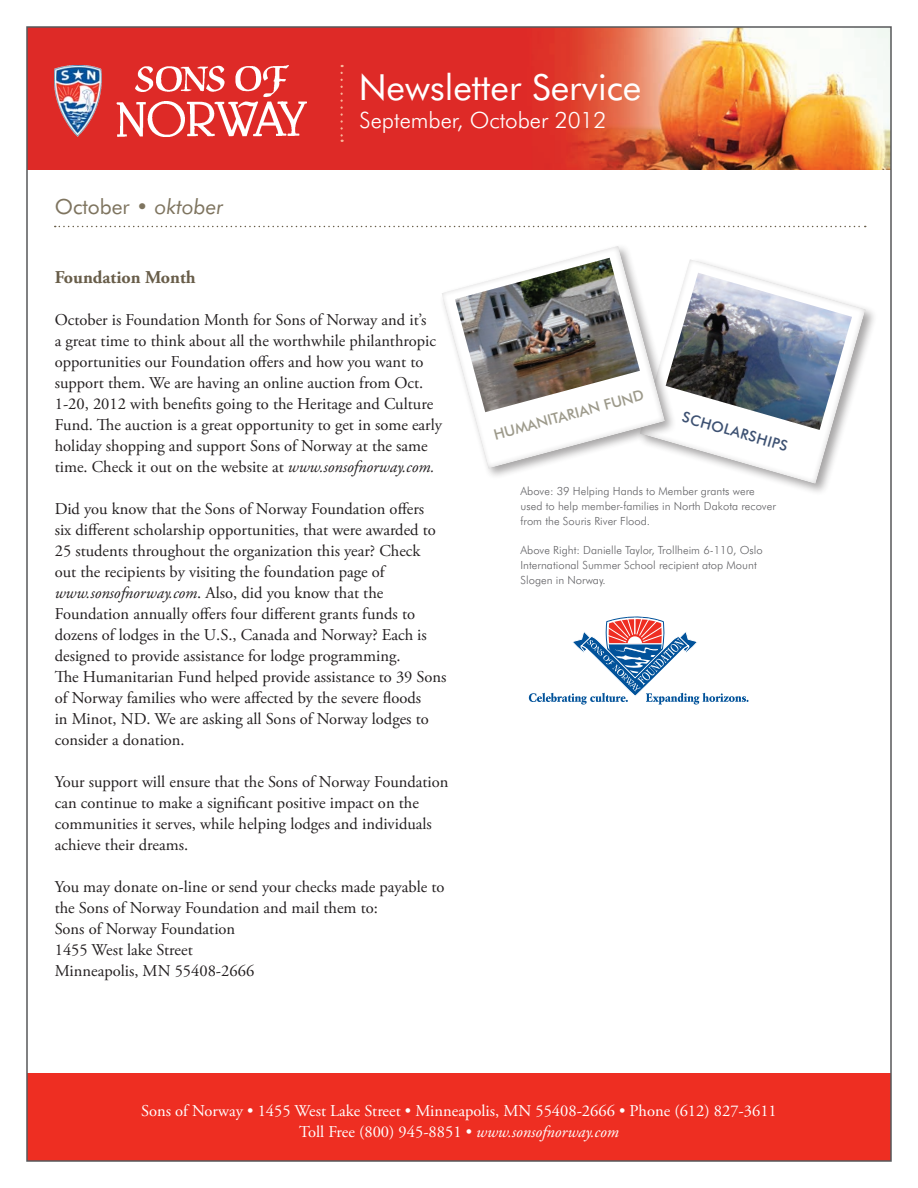
<style>
.page{position:relative;width:918px;height:1188px;background:#fff}
.page>*{position:absolute;margin:0;border:0;box-sizing:border-box;transform-origin:0 0}
.t1{font:36px "Futura BT";color:#fff}
.t2{font:300 22.5px "Futura BT";color:#fff}
.t3{font:21px "Futura BT";color:#7e745f}
.NS_Article_Titles{font:700 18px "Adobe Garamond Pro";color:#685d49}
.t4{font:16.5px/21px "Adobe Garamond Pro";color:#231f20}
.t5{font:16.5px/21px "Adobe Garamond Pro";color:#fff;text-align:center}
.t6{font:500 14.55px "Futura BT";color:#9d9a8b}
.t7{font:500 14.55px "Futura BT";color:#3d5172}
.t8{font:300 11.25px/14.9px "Futura BT";color:#636366}
.s1{font-style:italic}
</style>
<div class="page">
<img style="left:29px;top:29px;width:860px;height:141px">
<div style="left:27px;top:1073px;width:864px;height:88px;background:#ee2e22"></div>
<img style="left:54px;top:111px;width:252px;height:25px">
<svg style="left:340px;top:111px;width:3px;height:31px"></svg>
<img style="left:29px;top:65px;width:860px;height:46px">
<svg style="left:677px;top:259px;width:192px;height:227px"></svg>
<img style="left:677px;top:273px;width:175px;height:157px">
<svg style="left:55px;top:226px;width:811px;height:1px"></svg>
<svg style="left:529px;top:617px;width:220px;height:88px"></svg>
<div style="left:439px;top:243px;width:238px;height:238px;background:#231f20;opacity:.4"></div>
<svg style="left:441px;top:244px;width:227px;height:226px"></svg>
<img style="left:455px;top:258px;width:185px;height:154px">
<h1 class="t1" style="left:359px;top:65px;width:284px">Newsletter Service</h1>
<p class="t3" style="left:55px;top:194px;width:170px">October • <span class="s1">oktober</span></p>
<h2 class="t2" style="left:360px;top:107px;width:249px">September, October 2012</h2>
<p class="NS_Article_Titles" style="left:55px;top:267px;width:143px">Foundation Month</p>
<p class="t4" style="left:55px;top:310px;width:389px">October is Foundation Month for Sons of Norway and it’s<br>a great time to think about all the worthwhile philanthropic opportunities our Foundation offers and how you want to support them. We are having an online auction from Oct.<br>1-20, 2012 with benefits going to the Heritage and Culture Fund. The auction is a great opportunity to get in some early holiday shopping and support Sons of Norway at the same time. Check it out on the website at <span class="s1">www.sonsofnorway.com.</span></p>
<p class="t4" style="left:55px;top:499px;width:371px">Did you know that the Sons of Norway Foundation offers</p>
<p class="t4" style="left:55px;top:520px;width:383px">six different scholarship opportunities, that were awarded to</p>
<p class="t4" style="left:55px;top:541px;width:367px">25 students throughout the organization this year? Check</p>
<p class="t4" style="left:55px;top:562px;width:331px">out the recipients by visiting the foundation page of</p>
<p class="t4" style="left:55px;top:583px;width:374px"><span class="s1">www.sonsofnorway.com</span>. Also, did you know that the Foundation annually offers four different grants funds to dozens of lodges in the U.S., Canada and Norway? Each is designed to provide assistance for lodge programming.</p>
<p class="t4" style="left:55px;top:667px;width:393px">The Humanitarian Fund helped provide assistance to 39 Sons of Norway families who were affected by the severe floods<br>in Minot, ND. We are asking all Sons of Norway lodges to consider a donation.</p>
<p class="t4" style="left:55px;top:772px;width:395px">Your support will ensure that the Sons of Norway Foundation can continue to make a significant positive impact on the communities it serves, while helping lodges and individuals achieve their dreams.</p>
<p class="t4" style="left:55px;top:877px;width:391px">You may donate on-line or send your checks made payable to the Sons of Norway Foundation and mail them to:<br>Sons of Norway Foundation<br>1455 West lake Street<br>Minneapolis, MN 55408-2666</p>
<p class="t6" style="left:492px;top:426px;width:156px;rotate:-15deg">HUMANITARIAN FUND</p>
<p class="t7" style="left:685px;top:408px;width:111px;rotate:16deg">SCHOLARSHIPS</p>
<p class="t8" style="left:521px;top:484px;width:257px">Above: 39 Helping Hands to Member grants were used to help member-families in North Dakota recover from the Souris River Flood.</p>
<p class="t8" style="left:521px;top:543px;width:244px">Above Right: Danielle Taylor, Trollheim 6-110, Oslo<br>International Summer School recipient atop Mount<br>Slogen in Norway.</p>
<p class="t5" style="left:141px;top:1101px;width:637px">Sons of Norway • 1455 West Lake Street • Minneapolis, MN 55408-2666 • Phone (612) 827-3611<br>Toll Free (800) 945-8851 • <span class="s1">www.sonsofnorway.com</span></p>
</div>
